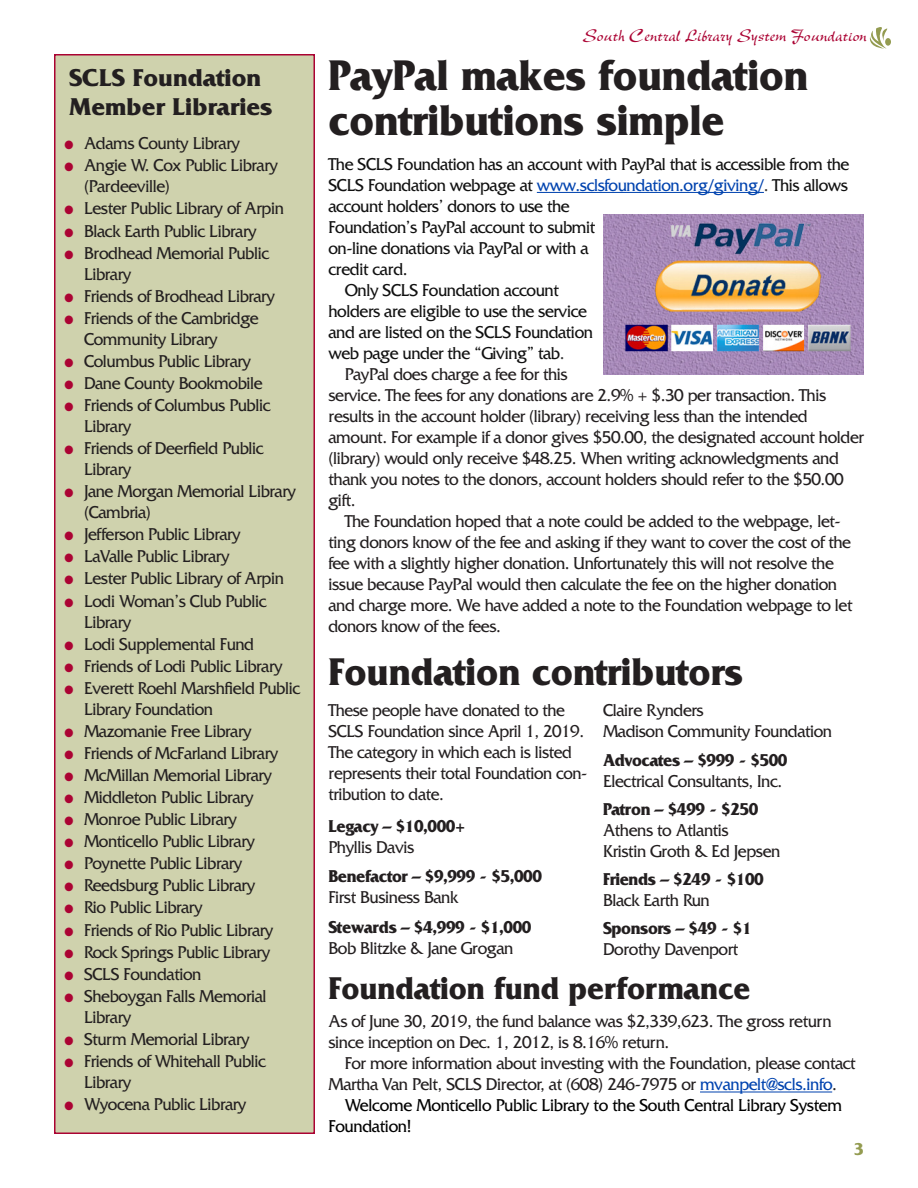
<style>
.page{position:relative;width:918px;height:1188px;background:#fff}
.page>*{position:absolute;margin:0;border:0;box-sizing:border-box;transform-origin:0 0}
.Headline{font:700 45px/45px "Friz Quadrata";letter-spacing:-.005em;color:#231f20;scale:.95 1}
.Headline-2{font:700 40.5px "Friz Quadrata";letter-spacing:-.005em;color:#231f20;scale:.95 1}
.Headline-3{font:700 33px "Friz Quadrata";letter-spacing:-.005em;color:#231f20;scale:.95 1}
.t1{font:700 25.5px "Friz Quadrata";color:#231f20}
.Body{font:18px/21px "Friz Quadrata";letter-spacing:-.025em;color:#231f20;scale:.95 1}
.Body-2{font:18px/21px "Friz Quadrata";letter-spacing:-.025em;color:#111;scale:.95 1}
.Body_Bold{font:18px "Friz Quadrata";letter-spacing:-.025em;color:#231f20;scale:.95 1}
.Body-3{font:18px/21px "Friz Quadrata";letter-spacing:-.025em;color:#231f20;scale:.94 1}
.Body_Bold-2{font:700 18px "Friz Quadrata";letter-spacing:-.025em;color:#231f20;scale:.95 1}
.Body-4{font:18px/21px "Friz Quadrata";letter-spacing:-.02em;color:#000;scale:.95 1}
.t2{font:18px "New Berolina";color:#ab0333}
.t3{font:700 18px "Friz Quadrata";color:#939b50}
.s1{color:#ab0333}
.s2{color:#0043af}
.s3{color:#333}
</style>
<div class="page">
<svg style="left:870px;top:27px;width:21px;height:22px"></svg>
<div style="left:55px;top:55px;width:259px;height:1078px;background:#cfd2ad"></div>
<div style="left:54px;top:54px;width:261px;height:1080px;border:2px solid #ab0333"></div>
<hr style="left:700px;top:1091px;width:132px;height:2px;background:#0043af">
<hr style="left:537px;top:192px;width:227px;height:1px;background:#0043af">
<img style="left:604px;top:215px;width:259px;height:160px">
<p class="t1" style="left:69px;top:64px;width:194px">SCLS Foundation</p>
<p class="t1" style="left:69px;top:92px;width:205px">Member Libraries</p>
<p class="Body" style="left:64px;top:133px;width:186px"><span class="s1">●</span> Adams County Library</p>
<p class="Body" style="left:84px;top:155px;width:206px;text-indent:-20px"><span class="s1">●</span> Angie W. Cox Public Library (Pardeeville)</p>
<p class="Body" style="left:64px;top:198px;width:233px"><span class="s1">●</span> Lester Public Library of Arpin</p>
<p class="Body" style="left:64px;top:220px;width:204px"><span class="s1">●</span> Black Earth Public Library</p>
<p class="Body" style="left:84px;top:242px;width:197px;text-indent:-20px"><span class="s1">●</span> Brodhead Memorial Public<br>Library</p>
<p class="Body" style="left:64px;top:285px;width:223px"><span class="s1">●</span> Friends of Brodhead Library</p>
<p class="Body" style="left:84px;top:307px;width:186px;text-indent:-20px"><span class="s1">●</span> Friends of the Cambridge<br>Community Library</p>
<p class="Body" style="left:64px;top:351px;width:198px"><span class="s1">●</span> Columbus Public Library</p>
<p class="Body" style="left:64px;top:373px;width:210px"><span class="s1">●</span> Dane County Bookmobile</p>
<p class="Body" style="left:84px;top:395px;width:198px;text-indent:-20px"><span class="s1">●</span> Friends of Columbus Public<br>Library</p>
<p class="Body" style="left:84px;top:438px;width:191px;text-indent:-20px"><span class="s1">●</span> Friends of Deerfield Public<br>Library</p>
<p class="Body" style="left:84px;top:481px;width:225px;text-indent:-20px"><span class="s1">●</span> Jane Morgan Memorial Library (Cambria)</p>
<p class="Body" style="left:64px;top:524px;width:187px"><span class="s1">●</span> Jefferson Public Library</p>
<p class="Body" style="left:64px;top:546px;width:175px"><span class="s1">●</span> LaValle Public Library</p>
<p class="Body" style="left:64px;top:568px;width:233px"><span class="s1">●</span> Lester Public Library of Arpin</p>
<p class="Body" style="left:84px;top:590px;width:194px;text-indent:-20px"><span class="s1">●</span> Lodi Woman’s Club Public<br>Library</p>
<p class="Body" style="left:64px;top:633px;width:201px"><span class="s1">●</span> Lodi Supplemental Fund</p>
<p class="Body" style="left:64px;top:655px;width:231px"><span class="s1">●</span> Friends of Lodi Public Library</p>
<p class="Body" style="left:84px;top:677px;width:229px;text-indent:-20px"><span class="s1">●</span> Everett Roehl Marshfield Public<br>Library Foundation</p>
<p class="Body" style="left:64px;top:720px;width:199px"><span class="s1">●</span> Mazomanie Free Library</p>
<p class="Body" style="left:64px;top:743px;width:227px"><span class="s1">●</span> Friends of McFarland Library</p>
<p class="Body" style="left:64px;top:765px;width:220px"><span class="s1">●</span> McMillan Memorial Library</p>
<p class="Body" style="left:64px;top:787px;width:201px"><span class="s1">●</span> Middleton Public Library</p>
<p class="Body" style="left:64px;top:809px;width:183px"><span class="s1">●</span> Monroe Public Library</p>
<p class="Body" style="left:64px;top:831px;width:202px"><span class="s1">●</span> Monticello Public Library</p>
<p class="Body" style="left:64px;top:853px;width:189px"><span class="s1">●</span> Poynette Public Library</p>
<p class="Body" style="left:64px;top:875px;width:202px"><span class="s1">●</span> Reedsburg Public Library</p>
<p class="Body" style="left:64px;top:897px;width:147px"><span class="s1">●</span> Rio Public Library</p>
<p class="Body" style="left:64px;top:919px;width:221px"><span class="s1">●</span> Friends of Rio Public Library</p>
<p class="Body" style="left:64px;top:941px;width:218px"><span class="s1">●</span> Rock Springs Public Library</p>
<p class="Body" style="left:64px;top:963px;width:146px"><span class="s1">●</span> SCLS Foundation</p>
<p class="Body" style="left:84px;top:985px;width:194px;text-indent:-20px"><span class="s1">●</span> Sheboygan Falls Memorial<br>Library</p>
<p class="Body" style="left:64px;top:1029px;width:196px"><span class="s1">●</span> Sturm Memorial Library</p>
<p class="Body" style="left:84px;top:1051px;width:193px;text-indent:-20px"><span class="s1">●</span> Friends of Whitehall Public<br>Library</p>
<p class="Body" style="left:64px;top:1094px;width:193px"><span class="s1">●</span> Wyocena Public Library</p>
<p class="t2" style="left:582px;top:24px;width:286px">South Central Library System Foundation</p>
<p class="Headline" style="left:328px;top:53px;width:507px">PayPal makes foundation contributions simple</p>
<p class="Body-2" style="left:328px;top:153px;width:550px">The SCLS Foundation has an account with PayPal that is accessible from the SCLS Foundation webpage at <span class="s2">www.sclsfoundation.org/giving/</span><span class="s3">.</span> This allows account holders’ donors to use the<br>Foundation’s PayPal account to submit<br>on-line donations via PayPal or with a<br>credit card.</p>
<p class="Body-2" style="left:328px;top:279px;width:280px;text-indent:16px">Only SCLS Foundation account holders are eligible to use the service and are listed on the SCLS Foundation web page under the “Giving” tab<span class="s3">.</span></p>
<p class="Body" style="left:328px;top:363px;width:565px;text-indent:16px">PayPal does charge a fee for this<br>service. The fees for any donations are 2.9% + $.30 per transaction. This results in the account holder (library) receiving less than the intended amount. For example if a donor gives $50.00, the designated account holder (library) would only receive $48.25. When writing acknowledgments and thank you notes to the donors, account holders should refer to the $50.00 gift.</p>
<p class="Body" style="left:328px;top:510px;width:553px;text-indent:16px">The Foundation hoped that a note could be added to the webpage, let&shy;ting donors know of the fee and asking if they want to cover the cost of the fee with a slightly higher donation. Unfortunately this will not resolve the issue because PayPal would then calculate the fee on the higher donation and charge more. We have added a note to the Foundation webpage to let donors know of the fees.</p>
<p class="Headline-2" style="left:328px;top:650px;width:438px">Foundation contributors</p>
<p class="Body_Bold" style="left:603px;top:700px;width:108px">Claire Rynders</p>
<p class="Body_Bold" style="left:603px;top:721px;width:243px">Madison Community Foundation</p>
<p class="Body_Bold-2" style="left:603px;top:751px;width:196px">Advocates – $999 - $500</p>
<p class="Body_Bold" style="left:603px;top:771px;width:190px">Electrical Consultants, Inc.</p>
<p class="Body_Bold-2" style="left:603px;top:799px;width:165px">Patron – $499 - $250</p>
<p class="Body_Bold" style="left:603px;top:820px;width:134px">Athens to Atlantis</p>
<p class="Body_Bold" style="left:603px;top:841px;width:188px">Kristin Groth &amp; Ed Jepsen</p>
<p class="Body_Bold-2" style="left:603px;top:869px;width:171px">Friends – $249 - $100</p>
<p class="Body_Bold" style="left:603px;top:890px;width:114px">Black Earth Run</p>
<p class="Body_Bold-2" style="left:603px;top:918px;width:158px">Sponsors – $49 - $1</p>
<p class="Body_Bold" style="left:603px;top:939px;width:144px">Dorothy Davenport</p>
<p class="Body-3" style="left:328px;top:699px;width:277px">These people have donated to the<br>SCLS Foundation since April 1, 2019.<br>The category in which each is listed represents their total Foundation con&shy;tribution to date.</p>
<p class="Body_Bold-2" style="left:328px;top:816px;width:145px">Legacy – $10,000+</p>
<p class="Body_Bold" style="left:328px;top:837px;width:92px">Phyllis Davis</p>
<p class="Body_Bold-2" style="left:328px;top:866px;width:226px">Benefactor – $9,999 - $5,000</p>
<p class="Body_Bold" style="left:328px;top:887px;width:138px">First Business Bank</p>
<p class="Body_Bold-2" style="left:328px;top:917px;width:215px">Stewards – $4,999 - $1,000</p>
<p class="Body_Bold" style="left:328px;top:938px;width:196px">Bob Blitzke &amp; Jane Grogan</p>
<p class="Headline-3" style="left:328px;top:970px;width:446px">Foundation fund performance</p>
<p class="Body" style="left:328px;top:1011px;width:531px">As of June 30, 2019, the fund balance was $2,339,623. The gross return since inception on Dec. 1, 2012, is 8.16% return.</p>
<p class="Body" style="left:328px;top:1053px;width:556px;text-indent:16px">For more information about investing with the Foundation, please contact<br>Martha Van Pelt, SCLS Director, at (608) 246-7975 or <span class="s2">mvanpelt@scls.info</span>.</p>
<p class="Body-4" style="left:328px;top:1095px;width:542px;text-indent:16px">Welcome Monticello Public Library to the South Central Library System<br>Foundation!</p>
<p class="t3" style="left:854px;top:1140px;width:12px">3</p>
</div>
